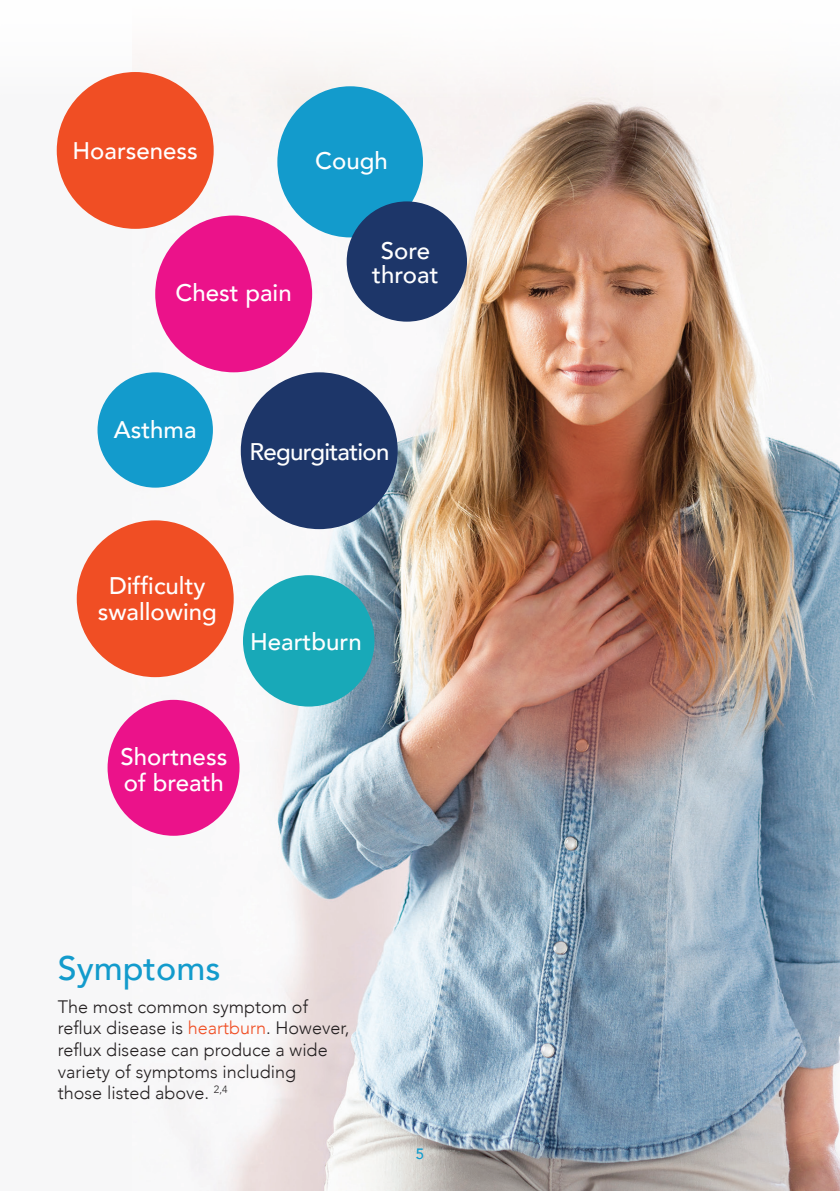
<style>
.page{position:relative;width:840px;height:1191px;background:#fff}
.page>*{position:absolute;margin:0;border:0;box-sizing:border-box;transform-origin:0 0}
.t1{font:500 34px "Avenir";color:#139bcc}
.t2{font:500 24px/26px "Avenir";color:#fff;text-align:center}
.t3{font:500 24px "Avenir";letter-spacing:-.03em;color:#fff}
.t4{font:300 18px/21.6px "Avenir";color:#231f20}
.t5{font:500 15px "Avenir";color:#139bcc}
.s1{color:#f04e24}
</style>
<div class="page">
<div style="left:1px;top:0;width:838px;height:1191px;background:#f7f7f8"></div>
<img style="left:132px;top:72px;width:707px;height:1119px">
<div style="left:57px;top:72px;width:156px;height:157px;background:#f04e24;border-radius:50%"></div>
<div style="left:155px;top:215px;width:157px;height:157px;background:#eb128a;border-radius:50%"></div>
<div style="left:241px;top:372px;width:156px;height:157px;background:#1d3669;border-radius:50%"></div>
<div style="left:77px;top:520px;width:156px;height:157px;background:#f04e24;border-radius:50%"></div>
<div style="left:97px;top:372px;width:116px;height:115px;background:#139bcc;border-radius:50%"></div>
<div style="left:243px;top:575px;width:131px;height:131px;background:#18a9b8;border-radius:50%"></div>
<div style="left:107px;top:700px;width:132px;height:135px;background:#eb128a;border-radius:50%"></div>
<div style="left:277px;top:86px;width:146px;height:151px;background:#139bcc;border-radius:50%"></div>
<div style="left:346px;top:201px;width:120px;height:121px;background:#1d3669;border-radius:50%"></div>
<h2 class="t2" style="left:72px;top:136px;width:127px">Hoarseness</h2>
<h2 class="t2" style="left:315px;top:147px;width:74px">Cough</h2>
<h2 class="t2" style="left:175px;top:279px;width:118px">Chest pain</h2>
<h2 class="t2" style="left:372px;top:237px;width:68px;line-height:24px">Sore throat</h2>
<h2 class="t2" style="left:114px;top:416px;width:84px">Asthma</h2>
<h2 class="t3" style="left:249px;top:431px;width:141px">Regurgitation</h2>
<h2 class="t2" style="left:98px;top:571px;width:121px">Difficulty swallowing</h2>
<h2 class="t2" style="left:250px;top:627px;width:113px">Heartburn</h2>
<h2 class="t2" style="left:120px;top:742px;width:108px;text-align:left">Shortness of breath</h2>
<h1 class="t1" style="left:58px;top:938px;width:164px">Symptoms</h1>
<p class="t4" style="left:58px;top:996px;width:293px">The most common symptom of reflux disease is <span class="s1">heartburn</span>. However, reflux disease can produce a wide variety of symptoms including<br>those listed above. <sup>2,4</sup></p>
<p class="t5" style="left:415px;top:1141px;width:10px">5</p>
</div>
